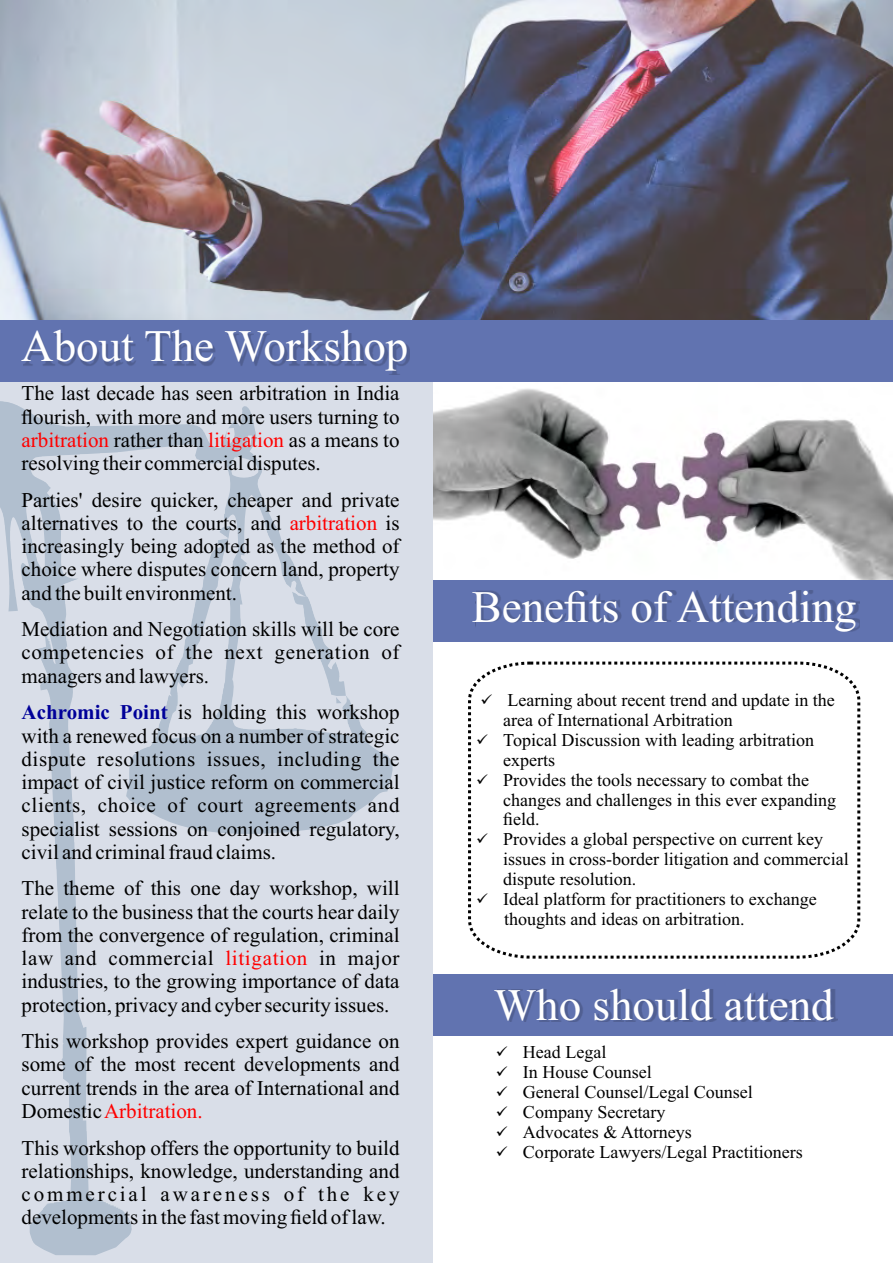
<style>
.page{position:relative;width:893px;height:1263px;background:#fff}
.page>*{position:absolute;margin:0;border:0;box-sizing:border-box;transform-origin:0 0}
.t1{font:45px "Times New Roman";color:#fff}
.t2{font:21px/23.2px "Times New Roman";color:#000;text-align:justify}
.t3{font:21px "Times New Roman";letter-spacing:.035em;color:#f00}
.t4{font:18px/20px "Times New Roman";color:#000}
.s1{color:#f00}
.s2{font-weight:700;color:#009}
</style>
<div class="page">
<img style="left:432px;top:382px;width:461px;height:198px">
<div style="left:385px;top:580px;width:508px;height:62px;background:#6173b0"></div>
<div style="left:385px;top:974px;width:508px;height:62px;background:#6173b0"></div>
<div style="left:0;top:0;width:432px;height:1263px;background:#d9dee8"></div>
<img style="left:0;top:406px;width:301px;height:849px">
<img style="left:0;top:0;width:893px;height:320px">
<div style="left:0;top:320px;width:893px;height:62px;background:#6173b0"></div>
<div style="left:23px;top:333px;width:386px;height:42px;background:#383336;opacity:.22"></div>
<div style="left:476px;top:590px;width:384px;height:42px;background:#383336;opacity:.22"></div>
<div style="left:497px;top:989px;width:340px;height:33px;background:#383336;opacity:.22"></div>
<svg style="left:468px;top:661px;width:393px;height:298px"></svg>
<h1 class="t1" style="left:21px;top:330px;width:389px">About The Workshop</h1>
<p class="t2" style="left:22px;top:384px;width:380px">The last decade has seen arbitration in India flourish, with more and more users turning to <span class="s1">arbitration</span> rather than <span class="s1">litigation</span> as a means to resolving their commercial disputes.</p>
<p class="t2" style="left:22px;top:490px;width:380px">Parties' desire quicker, cheaper and private alternatives to the courts, and <span class="s1">arbitration</span> is increasingly being adopted as the method of choice where disputes concern land, property and the built environment.</p>
<p class="t2" style="left:22px;top:619px;width:380px">Mediation and Negotiation skills will be core competencies of the next generation of managers and lawyers.</p>
<p class="t2" style="left:22px;top:703px;width:380px"><span class="s2">Achromic Point</span> is holding this workshop with a renewed focus on a number of strategic dispute resolutions issues, including the impact of civil justice reform on commercial clients, choice of court agreements and specialist sessions on conjoined regulatory, civil and criminal fraud claims.</p>
<p class="t2" style="left:22px;top:879px;width:380px">The theme of this one day workshop, will relate to the business that the courts hear daily from the convergence of regulation, criminal law and commercial</p>
<p class="t3" style="left:225px;top:950px;width:84px">litigation</p>
<p class="t2" style="left:22px;top:972px;width:380px">industries, to the growing importance of data protection, privacy and cyber security issues.</p>
<p class="t2" style="left:22px;top:1031px;width:380px">This workshop provides expert guidance on some of the most recent developments and current trends in the area of International and Domestic <span class="s1">Arbitration.</span></p>
<p class="t2" style="left:22px;top:1138px;width:380px">This workshop offers the opportunity to build relationships, knowledge, understanding and commercial awareness of the key developments in the fast moving field of law.</p>
<p class="t2" style="left:319px;top:948px;width:82px">in major</p>
<h1 class="t1" style="left:472px;top:590px;width:387px">Benefits of Attending</h1>
<p class="t4" style="left:503px;top:691px;width:333px;text-indent:-23px">✓ Learning about recent trend and update in the area of International Arbitration</p>
<p class="t4" style="left:503px;top:731px;width:312px;text-indent:-27px">✓ Topical Discussion with leading arbitration experts</p>
<p class="t4" style="left:503px;top:771px;width:334px;text-indent:-27px">✓ Provides the tools necessary to combat the changes and challenges in this ever expanding field.</p>
<p class="t4" style="left:503px;top:831px;width:347px;text-indent:-27px">✓ Provides a global perspective on current key issues in cross-border litigation and commercial dispute resolution.</p>
<p class="t4" style="left:504px;top:891px;width:314px;text-indent:-28px">✓ Ideal platform for practitioners to exchange thoughts and ideas on arbitration.</p>
<h1 class="t1" style="left:494px;top:989px;width:341px">Who should attend</h1>
<p class="t4" style="left:496px;top:1044px;width:112px">✓ Head Legal</p>
<p class="t4" style="left:496px;top:1064px;width:158px">✓ In House Counsel</p>
<p class="t4" style="left:496px;top:1084px;width:258px">✓ General Counsel/Legal Counsel</p>
<p class="t4" style="left:496px;top:1104px;width:171px">✓ Company Secretary</p>
<p class="t4" style="left:496px;top:1124px;width:197px">✓ Advocates &amp; Attorneys</p>
<p class="t4" style="left:496px;top:1144px;width:308px">✓ Corporate Lawyers/Legal Practitioners</p>
</div>
